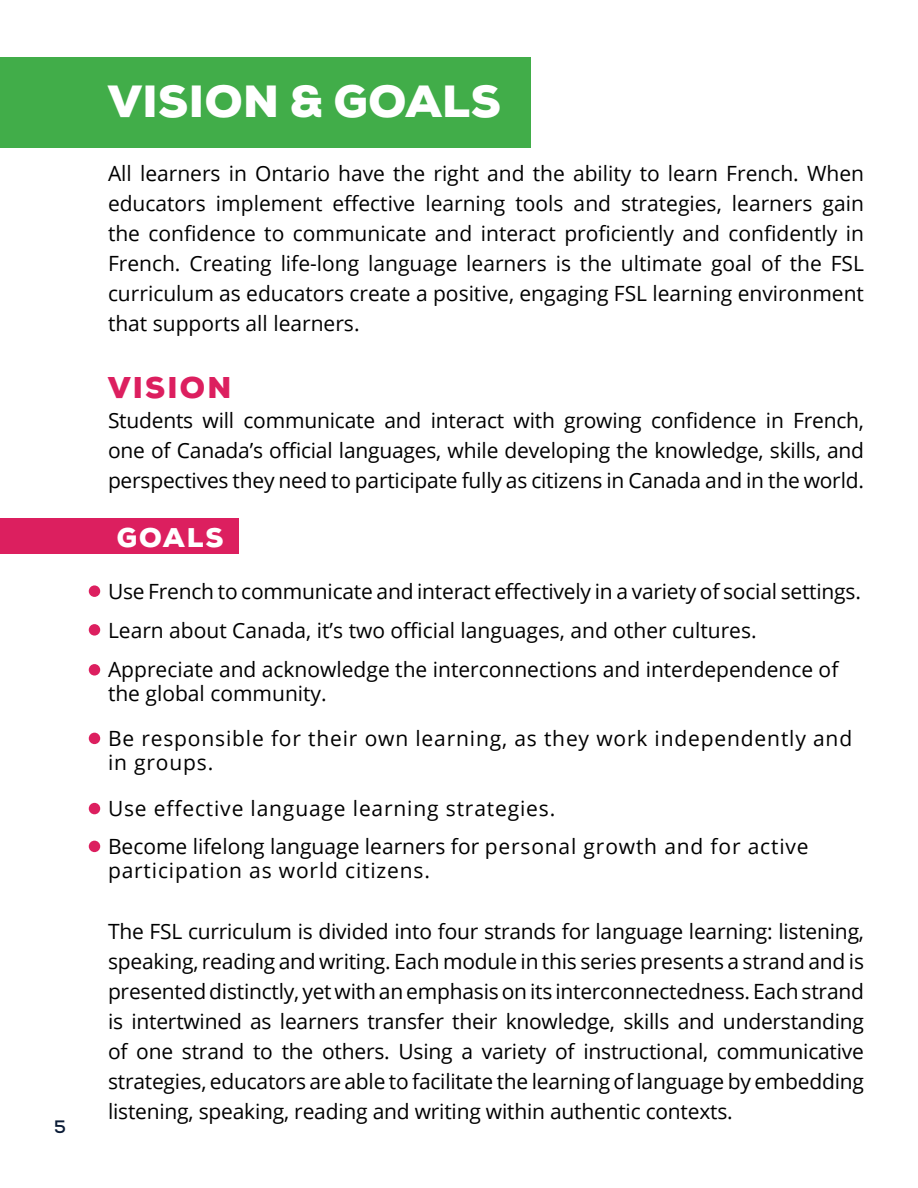
<style>
.page{position:relative;width:918px;height:1188px;background:#fff}
.page>*{position:absolute;margin:0;border:0;box-sizing:border-box;transform-origin:0 0}
.t1{font:900 45px "Nexa";letter-spacing:.015em;color:#fff}
.t2{font:900 30px "Nexa";letter-spacing:.075em;color:#dc1f5f}
.t3{font:900 27px "Nexa";letter-spacing:.075em;color:#fff}
.t4{font:21px/30px "Open Sans";color:#000;text-align:justify}
.t5{font:21px/45.6px "Open Sans";letter-spacing:.04em;color:#000}
.t6{font:700 18px "Nexa";color:#0a1b36}
</style>
<div class="page">
<div style="left:0;top:58px;width:531px;height:90px;background:#41ad49"></div>
<div style="left:0;top:518px;width:238px;height:36px;background:#dc1f5f"></div>
<div style="left:89px;top:585px;width:11px;height:12px;background:#dc1f5f;border-radius:50%"></div>
<div style="left:89px;top:624px;width:11px;height:12px;background:#dc1f5f;border-radius:50%"></div>
<div style="left:89px;top:664px;width:11px;height:12px;background:#dc1f5f;border-radius:50%"></div>
<div style="left:89px;top:733px;width:11px;height:11px;background:#dc1f5f;border-radius:50%"></div>
<div style="left:89px;top:803px;width:11px;height:11px;background:#dc1f5f;border-radius:50%"></div>
<div style="left:89px;top:841px;width:11px;height:11px;background:#dc1f5f;border-radius:50%"></div>
<p class="t6" style="left:54px;top:1115px;width:13px">5</p>
<h1 class="t1" style="left:108px;top:73px;width:394px">VISION &amp; GOALS</h1>
<p class="t4" style="left:108px;top:158px;width:758px">All learners in Ontario have the right and the ability to learn French. When educators implement effective learning tools and strategies, learners gain the confidence to communicate and interact proficiently and confidently in French. Creating life-long language learners is the ultimate goal of the FSL curriculum as educators create a positive, engaging FSL learning environment that supports all learners.</p>
<h2 class="t2" style="left:108px;top:369px;width:125px">VISION</h2>
<p class="t4" style="left:108px;top:405px;width:758px">Students will communicate and interact with growing confidence in French, one of Canada’s official languages, while developing the knowledge, skills, and perspectives they need to participate fully as citizens in Canada and in the world.</p>
<p class="t3" style="left:117px;top:520px;width:108px">GOALS</p>
<p class="t4" style="left:108px;top:572px;width:754px;line-height:38.7px;text-align:left">Use French to communicate and interact effectively in a variety of social settings.<br>Learn about Canada, it’s two official languages, and other cultures.<br>Appreciate and acknowledge the interconnections and interdependence of</p>
<p class="t5" style="left:108px;top:670px;width:746px">the global community.<br>Be responsible for their own learning, as they work independently and</p>
<p class="t5" style="left:108px;top:739px;width:449px">in groups.<br>Use effective language learning strategies.</p>
<p class="t5" style="left:108px;top:834px;width:702px;line-height:24px">Become lifelong language learners for personal growth and for active participation as world citizens.</p>
<p class="t4" style="left:108px;top:916px;width:758px">The FSL curriculum is divided into four strands for language learning: listening, speaking, reading and writing. Each module in this series presents a strand and is presented distinctly, yet with an emphasis on its interconnectedness. Each strand is intertwined as learners transfer their knowledge, skills and understanding of one strand to the others. Using a variety of instructional, communicative strategies, educators are able to facilitate the learning of language by embedding listening, speaking, reading and writing within authentic contexts.</p>
</div>
